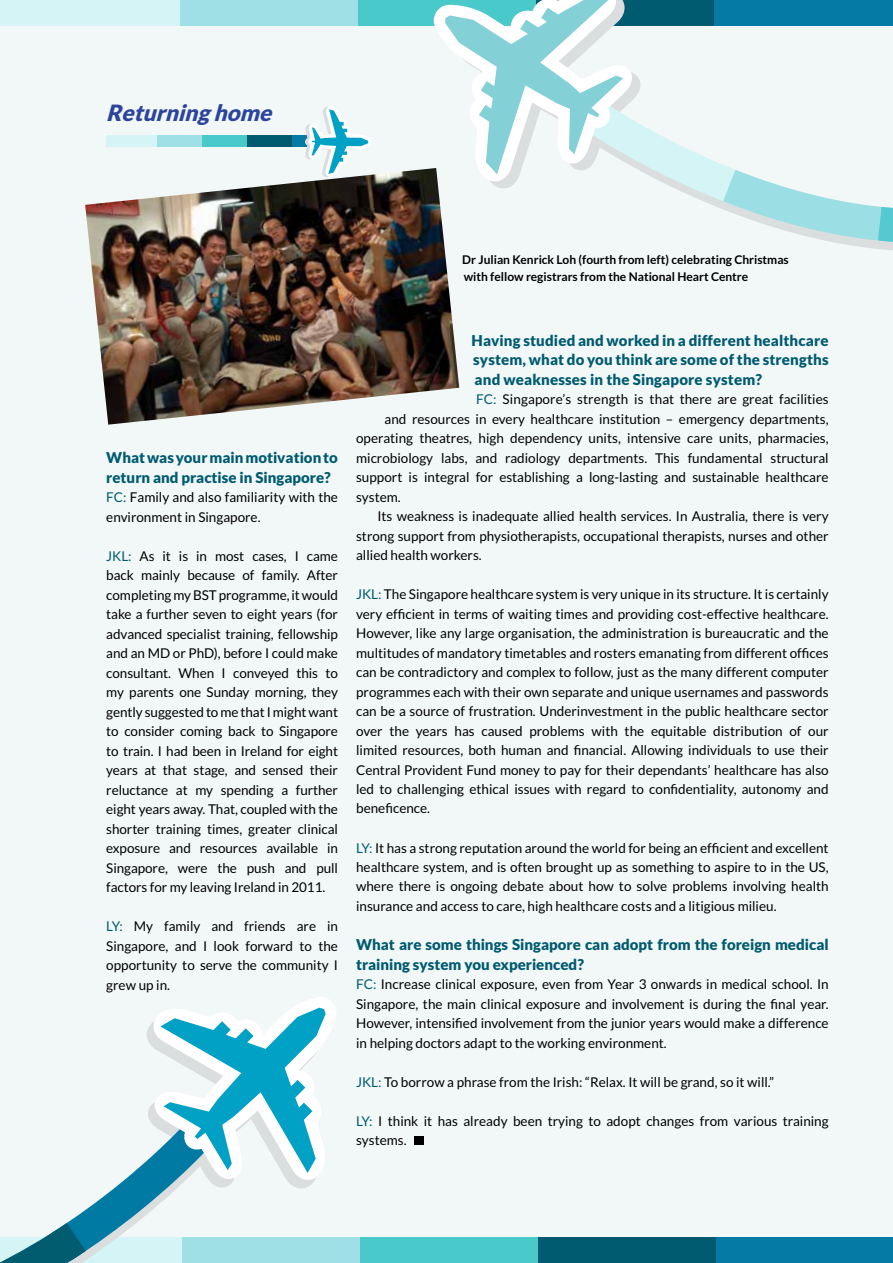
<style>
.page{position:relative;width:893px;height:1263px;background:#f2f7f7}
.page>*{position:absolute;margin:0;border:0;box-sizing:border-box;transform-origin:0 0}
.t1{font:italic 900 22.5px "Lato";color:#2b449c}
.t2{font:900 15px/19.5px "Lato";color:#005b70}
.t3{font:13.5px/19.5px "Lato";color:#000;text-align:justify}
.t4{font:700 12px/16.5px "Lato";color:#000}
.s1{color:#005b70}
</style>
<div class="page">
<div style="left:0;top:0;width:185px;height:25px;background:#d5f4f5"></div>
<div style="left:180px;top:0;width:178px;height:25px;background:#9fe0e6"></div>
<div style="left:358px;top:0;width:179px;height:25px;background:#4ac9ca"></div>
<div style="left:182px;top:1237px;width:179px;height:26px;background:#9fe0e6"></div>
<div style="left:361px;top:1237px;width:178px;height:26px;background:#4ac9ca"></div>
<div style="left:539px;top:1237px;width:178px;height:26px;background:#005b70"></div>
<div style="left:717px;top:1237px;width:176px;height:26px;background:#047aa4"></div>
<img style="left:85px;top:168px;width:374px;height:257px">
<div style="left:414px;top:1136px;width:9px;height:9px;background:#000"></div>
<svg style="left:0;top:997px;width:336px;height:266px"></svg>
<svg style="left:433px;top:0;width:460px;height:244px"></svg>
<div style="left:106px;top:135px;width:53px;height:12px;background:#d5f4f5"></div>
<div style="left:157px;top:135px;width:46px;height:12px;background:#9fe0e6"></div>
<div style="left:203px;top:135px;width:45px;height:12px;background:#4ac9ca"></div>
<div style="left:248px;top:135px;width:45px;height:12px;background:#005b70"></div>
<div style="left:293px;top:135px;width:45px;height:12px;background:#047aa4"></div>
<svg style="left:305px;top:107px;width:67px;height:70px"></svg>
<h1 class="t1" style="left:106px;top:100px;width:173px">Returning home</h1>
<p class="t4" style="left:462px;top:251px;width:328px">Dr Julian Kenrick Loh (fourth from left) celebrating Christmas with fellow registrars from the National Heart Centre</p>
<p class="t2" style="left:106px;top:448px;width:233px">What was your main motivation to return and practise in Singapore?</p>
<p class="t3" style="left:106px;top:487px;width:233px"><span class="s1">FC:</span> Family and also familiarity with the environment in Singapore.</p>
<p class="t3" style="left:106px;top:546px;width:233px"><span class="s1">JKL:</span> As it is in most cases, I came back mainly because of family. After completing my BST programme, it would take a further seven to eight years (for advanced specialist training, fellowship and an MD or PhD), before I could make consultant. When I conveyed this to my parents one Sunday morning, they gently suggested to me that I might want to consider coming back to Singapore to train. I had been in Ireland for eight years at that stage, and sensed their reluctance at my spending a further eight years away. That, coupled with the shorter training times, greater clinical exposure and resources available in Singapore, were the push and pull factors for my leaving Ireland in 2011.</p>
<p class="t3" style="left:106px;top:916px;width:233px"><span class="s1">LY:</span> My family and friends are in Singapore, and I look forward to the opportunity to serve the community I grew up in.</p>
<p class="t2" style="left:472px;top:330px;width:359px;text-align:justify">Having studied and worked in a different healthcare system, what do you think are some of the strengths and weaknesses in the Singapore system?</p>
<p class="t3" style="left:476px;top:389px;width:354px"><span class="s1">FC:</span> Singapore’s strength is that there are great facilities</p>
<p class="t3" style="left:385px;top:409px;width:445px">and resources in every healthcare institution – emergency departments,</p>
<p class="t3" style="left:356px;top:428px;width:474px">operating theatres, high dependency units, intensive care units, pharmacies,</p>
<p class="t3" style="left:356px;top:448px;width:474px">microbiology labs, and radiology departments. This fundamental structural</p>
<p class="t3" style="left:356px;top:467px;width:474px">support is integral for establishing a long-lasting and sustainable healthcare</p>
<p class="t3" style="left:356px;top:487px;width:46px">system.</p>
<p class="t3" style="left:377px;top:506px;width:453px">Its weakness is inadequate allied health services. In Australia, there is very</p>
<p class="t3" style="left:356px;top:526px;width:474px">strong support from physiotherapists, occupational therapists, nurses and other</p>
<p class="t3" style="left:356px;top:545px;width:127px">allied health workers.</p>
<p class="t3" style="left:356px;top:584px;width:474px"><span class="s1">JKL:</span> The Singapore healthcare system is very unique in its structure. It is certainly very efficient in terms of waiting times and providing cost-effective healthcare.<br>However, like any large organisation, the administration is bureaucratic and the multitudes of mandatory timetables and rosters emanating from different offices can be contradictory and complex to follow, just as the many different computer programmes each with their own separate and unique usernames and passwords can be a source of frustration. Underinvestment in the public healthcare sector over the years has caused problems with the equitable distribution of our limited resources, both human and financial. Allowing individuals to use their Central Provident Fund money to pay for their dependants’ healthcare has also led to challenging ethical issues with regard to confidentiality, autonomy and beneficence.</p>
<p class="t3" style="left:356px;top:838px;width:474px"><span class="s1">LY:</span> It has a strong reputation around the world for being an efficient and excellent healthcare system, and is often brought up as something to aspire to in the US, where there is ongoing debate about how to solve problems involving health insurance and access to care, high healthcare costs and a litigious milieu.</p>
<p class="t2" style="left:356px;top:934px;width:474px">What are some things Singapore can adopt from the foreign medical training system you experienced?</p>
<p class="t3" style="left:356px;top:974px;width:474px"><span class="s1">FC:</span> Increase clinical exposure, even from Year 3 onwards in medical school. In Singapore, the main clinical exposure and involvement is during the final year.<br>However, intensified involvement from the junior years would make a difference in helping doctors adapt to the working environment.</p>
<p class="t3" style="left:356px;top:1072px;width:420px"><span class="s1">JKL:</span> To borrow a phrase from the Irish: “Relax. It will be grand, so it will.”</p>
<p class="t3" style="left:356px;top:1111px;width:474px"><span class="s1">LY:</span> I think it has already been trying to adopt changes from various training systems.</p>
</div>
